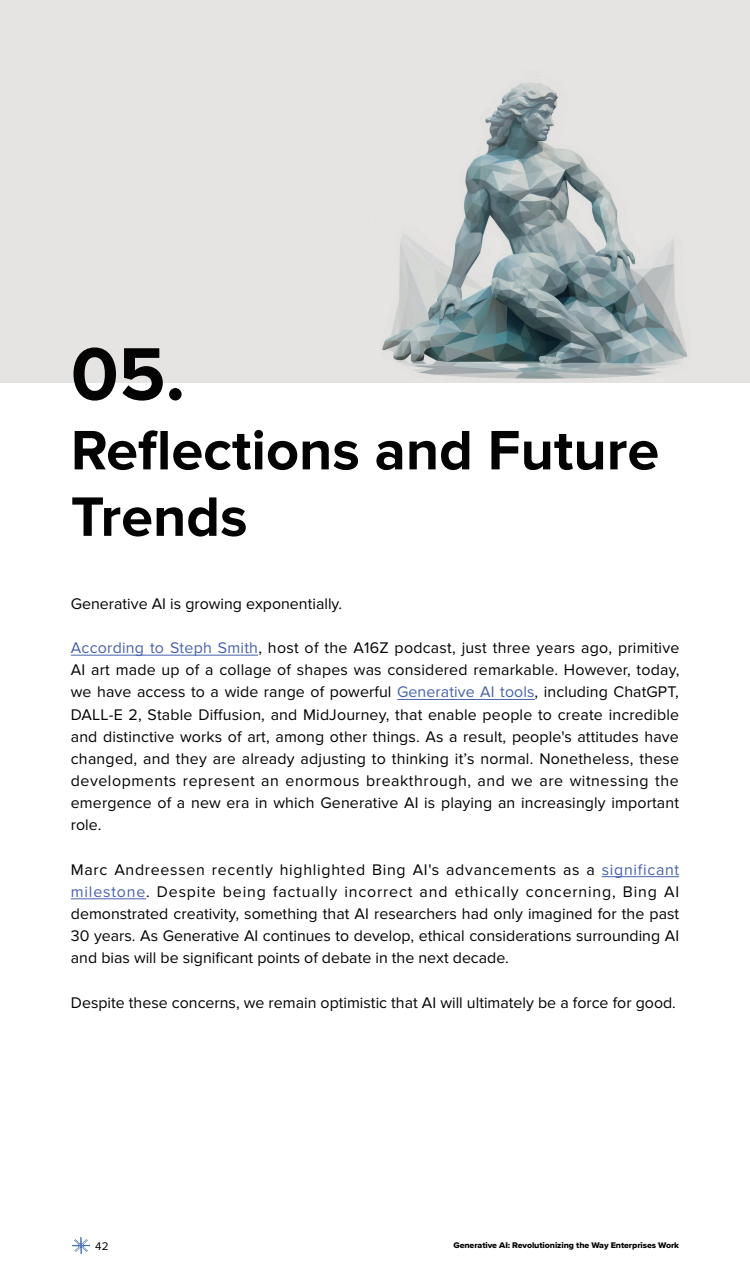
<style>
.page{position:relative;width:750px;height:1281px;background:#fff}
.page>*{position:absolute;margin:0;border:0;box-sizing:border-box;transform-origin:0 0}
.t1{font:700 77.12px "Proxima Nova";color:#030303}
.t2{font:700 57.62px/66.5px "Proxima Nova";color:#030303}
.t3{font:16px/22.1px "Proxima Nova";color:#030303;text-align:justify}
.t4{font:11.5px "Proxima Nova";color:#030303}
.t5{font:8.5px "Proxima Nova Extrabld";letter-spacing:-.01em;color:#030303;scale:1.04 1}
.s1{color:#4962ad}
</style>
<div class="page">
<img style="left:73px;top:1237px;width:16px;height:16px">
<div style="left:0;top:0;width:750px;height:383px;background:#e5e4e2"></div>
<hr style="left:71px;top:655px;width:187px;height:1px;background:#4962ad">
<hr style="left:397px;top:699px;width:138px;height:1px;background:#4962ad">
<hr style="left:602px;top:876px;width:77px;height:1px;background:#4962ad">
<hr style="left:71px;top:898px;width:75px;height:1px;background:#4962ad">
<img style="left:382px;top:82px;width:306px;height:297px">
<h1 class="t1" style="left:71px;top:329px;width:116px">05.</h1>
<h2 class="t2" style="left:71px;top:418px;width:590px">Reflections and Future<br>Trends</h2>
<p class="t3" style="left:71px;top:592px;width:273px">Generative AI is growing exponentially.</p>
<p class="t3" style="left:71px;top:637px;width:610px"><span class="s1">According to Steph Smith</span>, host of the A16Z podcast, just three years ago, primitive AI art made up of a collage of shapes was considered remarkable. However, today, we have access to a wide range of powerful <span class="s1">Generative AI tools</span>, including ChatGPT, DALL E- 2, Stable Diffusion, and MidJourney, that enable people to create incredible and distinctive works of art, among other things. As a result, people s' attitudes have changed, and they are already adjusting to thinking s’i t normal. Nonetheless, these developments represent an enormous breakthrough, and we are witnessing the emergence of a new era in which Generative AI is playing an increasingly important role.</p>
<p class="t3" style="left:71px;top:858px;width:610px">Marc Andreessen recently highlighted Bing AI s' advancements as a <span class="s1">significant milestone</span>. Despite being factually incorrect and ethically concerning, Bing AI demonstrated creativity, something that AI researchers had only imagined for the past 30 years. As Generative AI continues to develop, ethical considerations surrounding AI and bias will be significant points of debate in the next decade.</p>
<p class="t3" style="left:71px;top:991px;width:607px">Despite these concerns, we remain optimistic that AI will ultimately be a force for good.</p>
<p class="t4" style="left:95px;top:1239px;width:15px">42</p>
<p class="t5" style="left:453px;top:1238px;width:219px">Generative AI: Revolutionizing the Way Enterprises Work</p>
</div>
